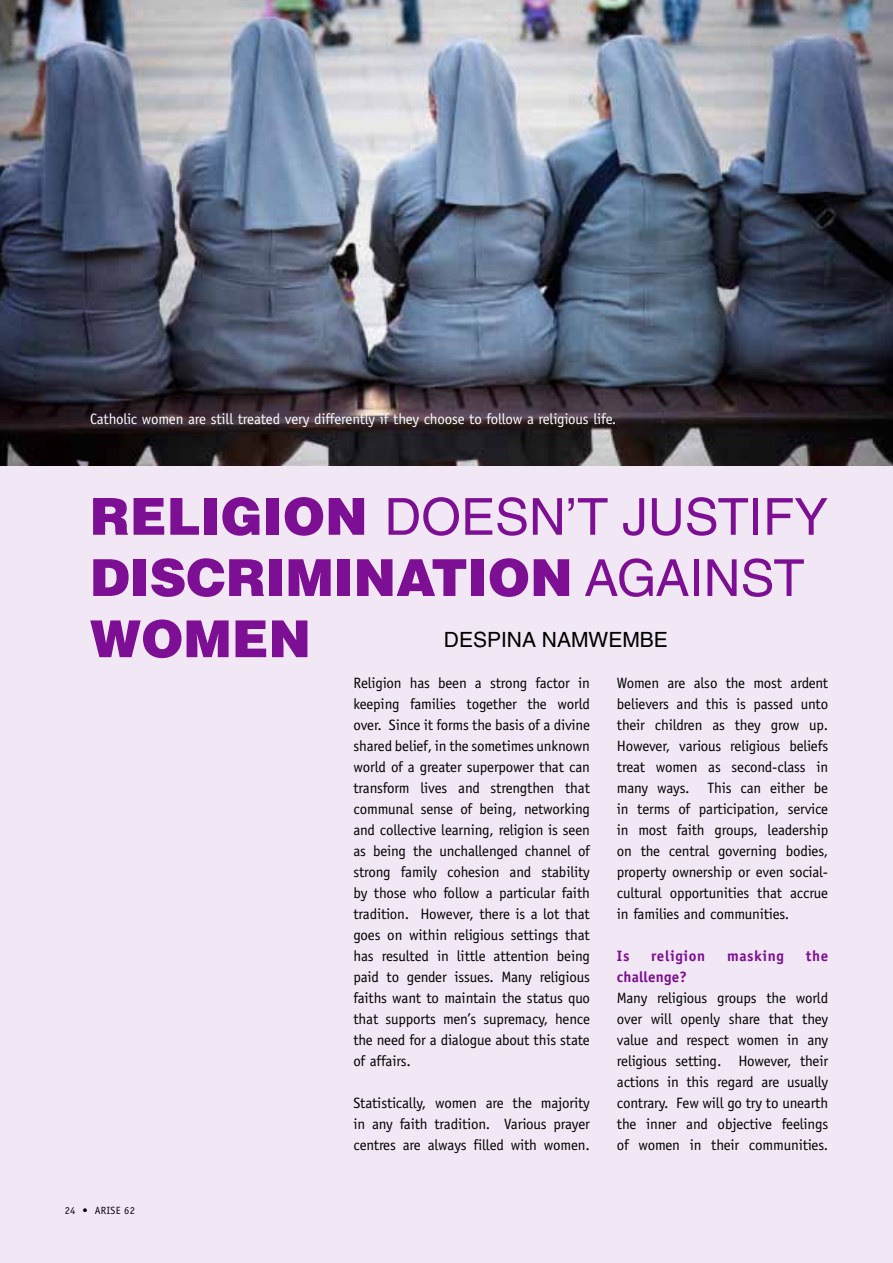
<style>
.page{position:relative;width:893px;height:1263px;background:#f2e7f4}
.page>*{position:absolute;margin:0;border:0;box-sizing:border-box;transform-origin:0 0}
.t1{font:900 51px/61.2px "Helvetica LT Std";color:#7d0f94}
.t2{font:21px "Helvetica LT Std";color:#000}
.t3{font:15px/21px "Officina Sans Std";letter-spacing:-.01em;color:#000;text-align:justify}
.t4{font:15px "Officina Sans Std";letter-spacing:-.01em;color:#fff}
.t5{font:700 15px "Officina Sans Std";letter-spacing:.04em;color:#7d0f94}
.t6{font:700 15px "Officina Sans Std";letter-spacing:.01em;color:#7d0f94}
.t7{font:10.5px "Officina Sans Std";letter-spacing:.025em;color:#000}
.s1{font-weight:400}
</style>
<div class="page">
<img style="left:0;top:0;width:893px;height:465px">
<p class="t4" style="left:90px;top:410px;width:528px">Catholic women are still treated very differently if they choose to follow a religious life.</p>
<h1 class="t1" style="left:90px;top:485px;width:740px">RELIGION <span class="s1">DOESN’T JUSTIFY<br></span>DISCRIMINATION <span class="s1">AGAINST<br></span>WOMEN</h1>
<p class="t3" style="left:353px;top:673px;width:238px">Religion has been a strong factor in keeping families together the world over. Since it forms the basis of a divine shared belief, in the sometimes unknown world of a greater superpower that can transform lives and strengthen that communal sense of being, networking and collective learning, religion is seen as being the unchallenged channel of strong family cohesion and stability by those who follow a particular faith tradition. However, there is a lot that goes on within religious settings that has resulted in little attention being paid to gender issues. Many religious faiths want to maintain the status quo that supports men’s supremacy, hence the need for a dialogue about this state of affairs.</p>
<p class="t3" style="left:353px;top:1093px;width:238px">Statistically, women are the majority in any faith tradition. Various prayer centres are always filled with women.</p>
<h2 class="t2" style="left:444px;top:627px;width:226px">DESPINA NAMWEMBE</h2>
<p class="t3" style="left:617px;top:673px;width:213px">Women are also the most ardent believers and this is passed unto their children as they grow up.<br>However, various religious beliefs treat women as second-class in many ways. This can either be in terms of participation, service in most faith groups, leadership on the central governing bodies, property ownership or even social&shy;cultural opportunities that accrue in families and communities.</p>
<p class="t5" style="left:617px;top:947px;width:14px">Is</p>
<p class="t5" style="left:651px;top:947px;width:55px">religion</p>
<p class="t5" style="left:727px;top:947px;width:58px">masking</p>
<p class="t5" style="left:806px;top:947px;width:24px">the</p>
<p class="t6" style="left:617px;top:968px;width:71px">challenge?</p>
<p class="t3" style="left:617px;top:988px;width:213px">Many religious groups the world over will openly share that they value and respect women in any religious setting. However, their actions in this regard are usually contrary. Few will go try to unearth the inner and objective feelings of women in their communities.</p>
<p class="t7" style="left:65px;top:1204px;width:72px">24 • ARISE 62</p>
</div>
